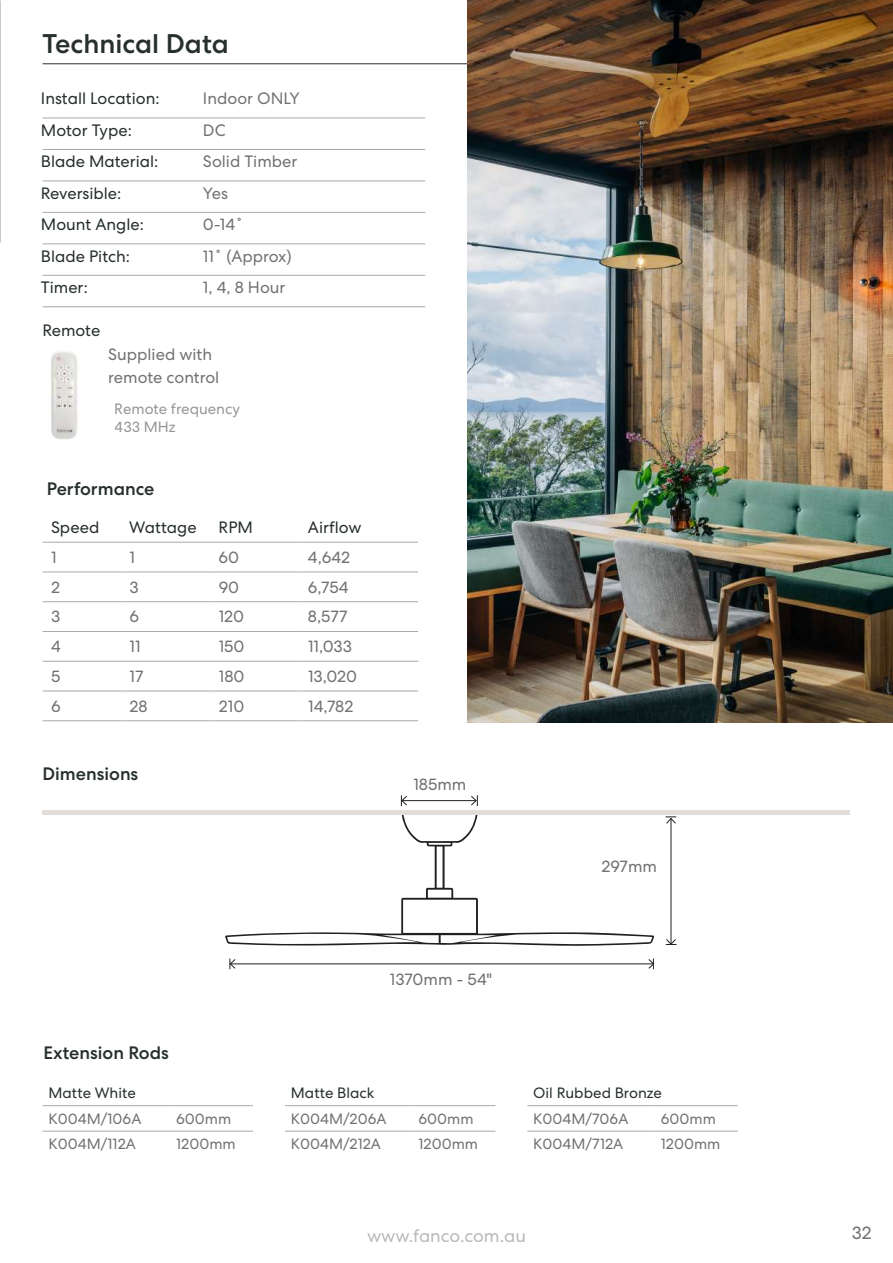
<style>
.page{position:relative;width:893px;height:1263px;background:#fff}
.page>*{position:absolute;margin:0;border:0;box-sizing:border-box;transform-origin:0 0}
.t1{font:500 27px "Centra No 2";color:#27302c}
.t2{font:500 18px "Centra No 2";color:#27302c}
.t3{font:18px "Centra No 2";color:#727371}
.t4{font:16.5px/22.5px "Centra No 2";color:#727371}
.t5{font:16.5px "Centra No 2";color:#27302c}
.t6{font:15px "Centra No 2";color:#727371}
.t7{font:15px/18px "Centra No 2";color:#27302c}
</style>
<div class="page">
<hr style="left:43px;top:64px;width:807px;height:1px;background:#27302c">
<svg style="left:225px;top:814px;width:429px;height:132px"></svg>
<hr style="left:43px;top:118px;width:382px;height:1px;background:#a8a9ad">
<hr style="left:43px;top:149px;width:382px;height:1px;background:#a8a9ad">
<hr style="left:43px;top:181px;width:382px;height:1px;background:#a8a9ad">
<hr style="left:43px;top:212px;width:382px;height:1px;background:#a8a9ad">
<hr style="left:43px;top:243px;width:382px;height:1px;background:#a8a9ad">
<hr style="left:43px;top:275px;width:382px;height:1px;background:#a8a9ad">
<hr style="left:43px;top:306px;width:382px;height:1px;background:#a8a9ad">
<hr style="left:402px;top:800px;width:74px;height:1px;background:#231f20">
<svg style="left:401px;top:795px;width:6px;height:11px"></svg>
<svg style="left:471px;top:795px;width:7px;height:11px"></svg>
<hr style="left:230px;top:964px;width:424px;height:1px;background:#231f20">
<svg style="left:230px;top:958px;width:6px;height:11px"></svg>
<svg style="left:648px;top:958px;width:6px;height:11px"></svg>
<hr style="left:671px;top:818px;width:1px;height:126px;background:#231f20">
<svg style="left:666px;top:939px;width:10px;height:6px"></svg>
<svg style="left:666px;top:817px;width:10px;height:7px"></svg>
<hr style="left:43px;top:810px;width:807px;height:4px;background:#e3ddd9">
<hr style="left:43px;top:542px;width:78px;height:1px;background:#a8a9ad">
<hr style="left:121px;top:542px;width:89px;height:1px;background:#a8a9ad">
<hr style="left:210px;top:542px;width:89px;height:1px;background:#a8a9ad">
<hr style="left:299px;top:542px;width:119px;height:1px;background:#a8a9ad">
<hr style="left:43px;top:572px;width:78px;height:1px;background:#a8a9ad">
<hr style="left:121px;top:572px;width:89px;height:1px;background:#a8a9ad">
<hr style="left:210px;top:572px;width:89px;height:1px;background:#a8a9ad">
<hr style="left:299px;top:572px;width:119px;height:1px;background:#a8a9ad">
<hr style="left:43px;top:601px;width:78px;height:1px;background:#a8a9ad">
<hr style="left:121px;top:601px;width:89px;height:1px;background:#a8a9ad">
<hr style="left:210px;top:601px;width:89px;height:1px;background:#a8a9ad">
<hr style="left:299px;top:601px;width:119px;height:1px;background:#a8a9ad">
<hr style="left:43px;top:631px;width:78px;height:1px;background:#a8a9ad">
<hr style="left:121px;top:631px;width:89px;height:1px;background:#a8a9ad">
<hr style="left:210px;top:631px;width:89px;height:1px;background:#a8a9ad">
<hr style="left:299px;top:631px;width:119px;height:1px;background:#a8a9ad">
<hr style="left:43px;top:661px;width:78px;height:1px;background:#a8a9ad">
<hr style="left:121px;top:661px;width:89px;height:1px;background:#a8a9ad">
<hr style="left:210px;top:661px;width:89px;height:1px;background:#a8a9ad">
<hr style="left:299px;top:661px;width:119px;height:1px;background:#a8a9ad">
<hr style="left:43px;top:691px;width:78px;height:1px;background:#a8a9ad">
<hr style="left:121px;top:691px;width:89px;height:1px;background:#a8a9ad">
<hr style="left:210px;top:691px;width:89px;height:1px;background:#a8a9ad">
<hr style="left:299px;top:691px;width:119px;height:1px;background:#a8a9ad">
<hr style="left:43px;top:720px;width:78px;height:1px;background:#a8a9ad">
<hr style="left:121px;top:720px;width:89px;height:1px;background:#a8a9ad">
<hr style="left:210px;top:720px;width:89px;height:1px;background:#a8a9ad">
<hr style="left:299px;top:720px;width:119px;height:1px;background:#a8a9ad">
<hr style="left:43px;top:1105px;width:127px;height:1px;background:#a8a9ad">
<hr style="left:170px;top:1105px;width:83px;height:1px;background:#a8a9ad">
<hr style="left:43px;top:1131px;width:127px;height:1px;background:#a8a9ad">
<hr style="left:170px;top:1131px;width:83px;height:1px;background:#a8a9ad">
<hr style="left:285px;top:1105px;width:127px;height:1px;background:#a8a9ad">
<hr style="left:412px;top:1105px;width:83px;height:1px;background:#a8a9ad">
<hr style="left:285px;top:1131px;width:127px;height:1px;background:#a8a9ad">
<hr style="left:412px;top:1131px;width:83px;height:1px;background:#a8a9ad">
<hr style="left:527px;top:1105px;width:128px;height:1px;background:#a8a9ad">
<hr style="left:655px;top:1105px;width:83px;height:1px;background:#a8a9ad">
<hr style="left:527px;top:1131px;width:128px;height:1px;background:#a8a9ad">
<hr style="left:655px;top:1131px;width:83px;height:1px;background:#a8a9ad">
<img style="left:468px;top:0;width:425px;height:723px">
<img style="left:50px;top:351px;width:28px;height:88px">
<h1 class="t1" style="left:43px;top:28px;width:188px">Technical Data</h1>
<p class="t5" style="left:41px;top:89px;width:120px">Install Location:</p>
<p class="t4" style="left:203px;top:87px;width:98px">Indoor ONLY</p>
<p class="t5" style="left:41px;top:120px;width:92px">Motor Type:</p>
<p class="t4" style="left:203px;top:119px;width:24px">DC</p>
<p class="t5" style="left:41px;top:152px;width:119px">Blade Material:</p>
<p class="t4" style="left:203px;top:150px;width:96px">Solid Timber</p>
<p class="t5" style="left:41px;top:183px;width:82px">Reversible:</p>
<p class="t4" style="left:203px;top:182px;width:27px">Yes</p>
<p class="t5" style="left:41px;top:215px;width:104px">Mount Angle:</p>
<p class="t4" style="left:203px;top:213px;width:42px">0-14˚</p>
<p class="t5" style="left:41px;top:246px;width:91px">Blade Pitch:</p>
<p class="t4" style="left:203px;top:245px;width:90px">11˚ (Approx)</p>
<p class="t5" style="left:41px;top:278px;width:48px">Timer:</p>
<p class="t4" style="left:203px;top:276px;width:84px">1, 4, 8 Hour</p>
<p class="t5" style="left:43px;top:320px;width:59px">Remote</p>
<p class="t4" style="left:108px;top:343px;width:113px">Supplied with remote control</p>
<p class="t7" style="left:115px;top:400px;width:127px">Remote frequency<br>433 MHz</p>
<p class="t2" style="left:47px;top:478px;width:109px">Performance</p>
<p class="t5" style="left:51px;top:518px;width:50px">Speed</p>
<p class="t5" style="left:129px;top:518px;width:69px">Wattage</p>
<p class="t5" style="left:219px;top:518px;width:36px">RPM</p>
<p class="t5" style="left:308px;top:518px;width:55px">Airflow</p>
<p class="t4" style="left:51px;top:546px;width:7px">1</p>
<p class="t4" style="left:129px;top:546px;width:7px">1</p>
<p class="t4" style="left:219px;top:546px;width:22px">60</p>
<p class="t4" style="left:308px;top:546px;width:44px">4,642</p>
<p class="t4" style="left:51px;top:576px;width:10px">2</p>
<p class="t4" style="left:129px;top:576px;width:11px">3</p>
<p class="t4" style="left:219px;top:576px;width:22px">90</p>
<p class="t4" style="left:308px;top:576px;width:42px">6,754</p>
<p class="t4" style="left:51px;top:605px;width:11px">3</p>
<p class="t4" style="left:129px;top:605px;width:11px">6</p>
<p class="t4" style="left:219px;top:605px;width:27px">120</p>
<p class="t4" style="left:308px;top:605px;width:41px">8,577</p>
<p class="t4" style="left:51px;top:635px;width:11px">4</p>
<p class="t4" style="left:129px;top:635px;width:13px">11</p>
<p class="t4" style="left:219px;top:635px;width:27px">150</p>
<p class="t4" style="left:308px;top:635px;width:45px">11,033</p>
<p class="t4" style="left:51px;top:665px;width:11px">5</p>
<p class="t4" style="left:129px;top:665px;width:16px">17</p>
<p class="t4" style="left:219px;top:665px;width:27px">180</p>
<p class="t4" style="left:308px;top:665px;width:51px">13,020</p>
<p class="t4" style="left:51px;top:695px;width:11px">6</p>
<p class="t4" style="left:129px;top:695px;width:20px">28</p>
<p class="t4" style="left:219px;top:695px;width:27px">210</p>
<p class="t4" style="left:308px;top:695px;width:47px">14,782</p>
<p class="t2" style="left:43px;top:763px;width:97px">Dimensions</p>
<p class="t4" style="left:413px;top:773px;width:55px">185mm</p>
<p class="t4" style="left:390px;top:967px;width:104px">1370mm - 54"</p>
<p class="t2" style="left:44px;top:1042px;width:127px">Extension Rods</p>
<p class="t7" style="left:49px;top:1084px;width:89px">Matte White</p>
<p class="t6" style="left:49px;top:1110px;width:94px">K004M/106A</p>
<p class="t6" style="left:176px;top:1110px;width:57px">600mm</p>
<p class="t6" style="left:49px;top:1135px;width:89px">K004M/112A</p>
<p class="t6" style="left:176px;top:1135px;width:61px">1200mm</p>
<p class="t7" style="left:291px;top:1084px;width:85px">Matte Black</p>
<p class="t6" style="left:291px;top:1110px;width:97px">K004M/206A</p>
<p class="t6" style="left:418px;top:1110px;width:57px">600mm</p>
<p class="t6" style="left:291px;top:1135px;width:92px">K004M/212A</p>
<p class="t6" style="left:418px;top:1135px;width:61px">1200mm</p>
<p class="t4" style="left:601px;top:855px;width:57px">297mm</p>
<p class="t7" style="left:533px;top:1084px;width:130px">Oil Rubbed Bronze</p>
<p class="t6" style="left:533px;top:1110px;width:97px">K004M/706A</p>
<p class="t6" style="left:661px;top:1110px;width:57px">600mm</p>
<p class="t6" style="left:533px;top:1135px;width:92px">K004M/712A</p>
<p class="t6" style="left:661px;top:1135px;width:61px">1200mm</p>
<p class="t3" style="left:367px;top:1225px;width:160px">www.fanco.com.au</p>
<p class="t3" style="left:852px;top:1223px;width:21px">32</p>
</div>
